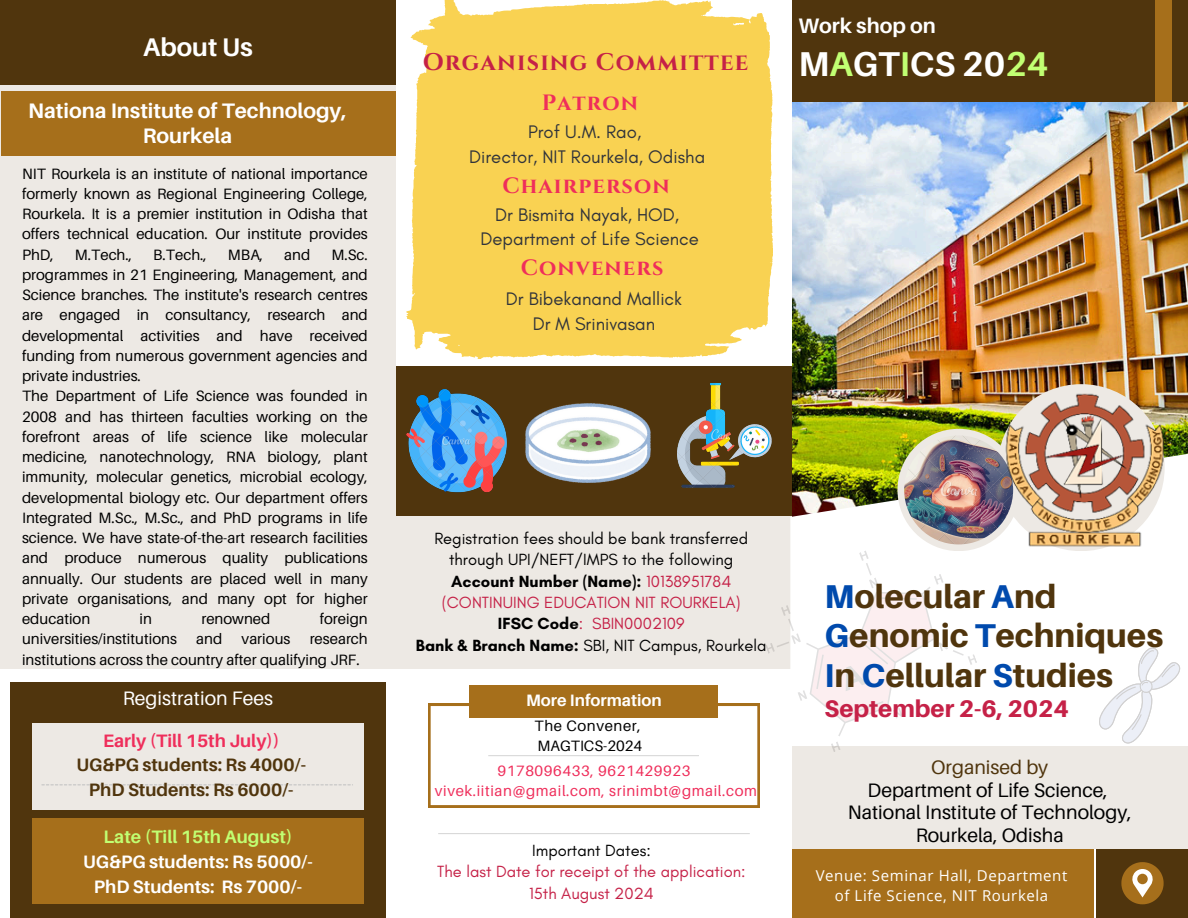
<style>
.page{position:relative;width:1188px;height:918px;background:#fff}
.page>*{position:absolute;margin:0;border:0;box-sizing:border-box;transform-origin:0 0}
.t1{font:700 34.5px "Aileron";color:#fff}
.t2{font:800 33px/39.3px "Aileron";color:#50350d}
.t3{font:700 25.5px "Aileron";color:#fff}
.t4{font:700 24px "Cinzel";letter-spacing:.05em;color:#c52147}
.t5{font:800 24px "Aileron";color:#c52147}
.t6{font:700 22.05px "Cinzel";letter-spacing:.05em;color:#ef2e5b}
.t7{font:700 21px/24.8px "Aileron";color:#fff;text-align:center}
.t8{font:19.5px/22.5px "Aileron";color:#000;text-align:center}
.t9{font:19.5px "Aileron";color:#fff}
.t10{font:18.45px/24.8px "Glacial Indifference";color:#31343b;text-align:center}
.t11{font:700 18px/24.8px "Aileron";color:#50350d;text-align:center}
.t12{font:700 18px/24.8px "Aileron";color:#fff;text-align:center}
.t13{font:16.5px/21.3px "Glacial Indifference";color:#c52147;text-align:center}
.t14{font:16.5px/21.3px "Glacial Indifference";color:#000;text-align:center}
.t15{font:700 16.5px "Aileron";color:#fff}
.t16{font:15px/20.2px "Aileron";color:#000;text-align:justify}
.t17{font:15px "Aileron";letter-spacing:.04em;color:#ef2e5b}
.t18{font:15px/20.2px "Open Sans";letter-spacing:.04em;color:#fff;text-align:center}
.t19{font:15px "Aileron";letter-spacing:.04em;color:#000}
.s1{color:#ef2e5b}
.s2{color:#c1ff72}
.s3{font-weight:700;color:#000}
.s4{font-weight:700}
.s5{color:#004aad}
.s6{color:#50350d}
</style>
<div class="page">
<div style="left:0;top:85px;width:396px;height:584px;background:#ede9e4"></div>
<div style="left:1px;top:91px;width:395px;height:65px;background:#a66f1b"></div>
<div style="left:0;top:0;width:396px;height:85px;background:#50350d"></div>
<div style="left:396px;top:516px;width:396px;height:153px;background:#ede9e4"></div>
<img style="left:792px;top:102px;width:396px;height:307px">
<img style="left:790px;top:409px;width:398px;height:141px">
<svg style="left:792px;top:102px;width:112px;height:71px;background:#cadcf2"></svg>
<div style="left:792px;top:0;width:396px;height:102px;background:#50350d"></div>
<div style="left:1156px;top:0;width:16px;height:102px;background:#a66f1b"></div>
<div style="left:792px;top:849px;width:301px;height:69px;background:#a66f1b"></div>
<div style="left:1096px;top:849px;width:92px;height:69px;background:#50350d"></div>
<div style="left:792px;top:747px;width:396px;height:102px;background:#ede9e4"></div>
<div style="left:396px;top:366px;width:396px;height:150px;background:#50350d"></div>
<div style="left:10px;top:682px;width:375px;height:236px;background:#50350d"></div>
<div style="left:32px;top:723px;width:332px;height:87px;background:#ede9e4"></div>
<div style="left:32px;top:819px;width:332px;height:85px;background:#a66f1b"></div>
<svg style="left:41px;top:784px;width:312px;height:1px"></svg>
<svg style="left:428px;top:704px;width:331px;height:103px"></svg>
<div style="left:470px;top:686px;width:248px;height:32px;background:#a66f1b"></div>
<hr style="left:488px;top:755px;width:211px;height:1px;background:#d9d9d9">
<hr style="left:438px;top:833px;width:312px;height:1px;background:#d9d9d9">
<svg style="left:1121px;top:862px;width:43px;height:42px"></svg>
<div style="left:898px;top:429px;width:122px;height:122px;background:#ede9e4;border-radius:50%"></div>
<img style="left:904px;top:435px;width:109px;height:109px;border-radius:50%">
<img style="left:998px;top:380px;width:172px;height:171px">
<svg style="left:765px;top:550px;width:212px;height:202px"></svg>
<svg style="left:1093px;top:647px;width:95px;height:100px"></svg>
<svg style="left:406px;top:0;width:367px;height:359px;background:#f9d55f"></svg>
<img style="left:406px;top:390px;width:100px;height:102px">
<img style="left:525px;top:404px;width:125px;height:79px">
<img style="left:678px;top:383px;width:93px;height:105px">
<h2 class="t3" style="left:143px;top:32px;width:111px">About Us</h2>
<p class="t7" style="left:28px;top:98px;width:320px">Nationa Institute of Technology,<br>Rourkela</p>
<h2 class="t16" style="left:22px;top:163px;width:347px">NIT Rourkela is an institute of national importance formerly known as Regional Engineering College, Rourkela. It is a premier institution in Odisha that offers technical education. Our institute provides PhD,</h2>
<h2 class="t16" style="left:75px;top:244px;width:59px">M.Tech.,</h2>
<h2 class="t16" style="left:153px;top:244px;width:55px">B.Tech.,</h2>
<h2 class="t16" style="left:228px;top:244px;width:37px">MBA,</h2>
<h2 class="t16" style="left:284px;top:244px;width:28px">and</h2>
<h2 class="t16" style="left:22px;top:244px;width:347px;text-indent:309px">M.Sc. programmes in 21 Engineering, Management, and Science branches. The institute's research centres are engaged in consultancy, research and developmental activities and have received funding from numerous government agencies and private industries.</h2>
<p class="t16" style="left:22px;top:386px;width:347px">The Department of Life Science was founded in 2008 and has thirteen faculties working on the forefront areas of life science like molecular medicine, nanotechnology, RNA biology, plant immunity, molecular genetics, microbial ecology, developmental biology etc. Our department offers Integrated M.Sc., M.Sc., and PhD programs in life science. We have state-of-the-art research facilities and produce numerous quality publications annually. Our students are placed well in many private organisations, and many opt for higher education</p>
<p class="t16" style="left:140px;top:608px;width:14px">in</p>
<p class="t16" style="left:201px;top:608px;width:71px">renowned</p>
<p class="t16" style="left:320px;top:608px;width:50px">foreign</p>
<p class="t16" style="left:22px;top:629px;width:156px">universities/institutions</p>
<p class="t16" style="left:196px;top:629px;width:28px">and</p>
<p class="t16" style="left:242px;top:629px;width:50px">various</p>
<p class="t16" style="left:22px;top:629px;width:347px;text-indent:288px">research institutions across the country after qualifying JRF.</p>
<p class="t9" style="left:123px;top:687px;width:152px">Registration Fees</p>
<p class="t11" style="left:77px;top:728px;width:231px"><span class="s1">Early (Till 15th July))<br></span>UG&amp;PG students: Rs 4000/-<br>PhD Students: Rs 6000/-</p>
<h1 class="t12" style="left:83px;top:824px;width:231px"><span class="s2">Late (Till 15th August)<br></span>UG&amp;PG students: Rs 5000/-<br>PhD Students: Rs 7000/-</h1>
<h4 class="t4" style="left:423px;top:47px;width:327px">Organising Committee</h4>
<h3 class="t6" style="left:542px;top:88px;width:98px">Patron</h3>
<h3 class="t10" style="left:469px;top:119px;width:237px">Prof U.M. Rao,<br>Director, NIT Rourkela, Odisha</h3>
<h5 class="t6" style="left:503px;top:172px;width:169px">Chairperson</h5>
<p class="t10" style="left:480px;top:202px;width:220px">Dr Bismita Nayak, HOD,<br>Department of Life Science</p>
<p class="t6" style="left:521px;top:254px;width:144px">Conveners</p>
<h4 class="t10" style="left:506px;top:287px;width:178px">Dr Bibekanand Mallick<br>Dr M Srinivasan</h4>
<h4 class="t7" style="left:799px;top:13px;width:139px">Work shop on</h4>
<h4 class="t1" style="left:799px;top:42px;width:251px">M<span class="s2">A</span>GT<span class="s2">I</span>CS 20<span class="s2">24</span></h4>
<p class="t14" style="left:434px;top:528px;width:315px">Registration fees should be bank transferred through UPI/NEFT/IMPS to the following</p>
<p class="t13" style="left:442px;top:570px;width:300px"><span class="s3">Account Number (Name):</span> 10138951784 (CONTINUING EDUCATION NIT ROURKELA)</p>
<p class="t13" style="left:498px;top:613px;width:188px"><span class="s3">IFSC Code</span>: SBIN0002109</p>
<p class="t14" style="left:416px;top:634px;width:352px"><span class="s4">Bank &amp; Branch Name:</span> SBI, NIT Campus, Rourkela</p>
<h1 class="t15" style="left:526px;top:690px;width:137px">More Information</h1>
<p class="t19" style="left:535px;top:716px;width:108px">The Convener,</p>
<p class="t16" style="left:538px;top:735px;width:106px">MAGTICS-2024</p>
<p class="t17" style="left:497px;top:761px;width:195px">9178096433, 9621429923</p>
<p class="t17" style="left:435px;top:781px;width:324px">vivek.iitian@gmail.com, srinimbt@gmail.com</p>
<p class="t14" style="left:532px;top:839px;width:120px">Important Dates:</p>
<p class="t13" style="left:437px;top:861px;width:310px">The last Date for receipt of the application:<br>15th August 2024</p>
<h2 class="t2" style="left:825px;top:576px;width:340px"><span class="s5">M</span>olecular <span class="s5">A</span>nd<br><span class="s5">G</span>enomic <span class="s5">T</span>echniques<br><span class="s5">I</span>n <span class="s5">C</span>ellular <span class="s5">S</span>tudies</h2>
<h2 class="t5" style="left:825px;top:694px;width:246px">September 2-6, 2024</h2>
<h4 class="t8" style="left:848px;top:756px;width:285px"><span class="s6">Organised by<br></span>Department of Life Science,<br>National Institute of Technology,<br>Rourkela, Odisha</h4>
<p class="t18" style="left:816px;top:865px;width:253px">Venue: Seminar Hall, Department of Life Science, NIT Rourkela</p>
</div>
